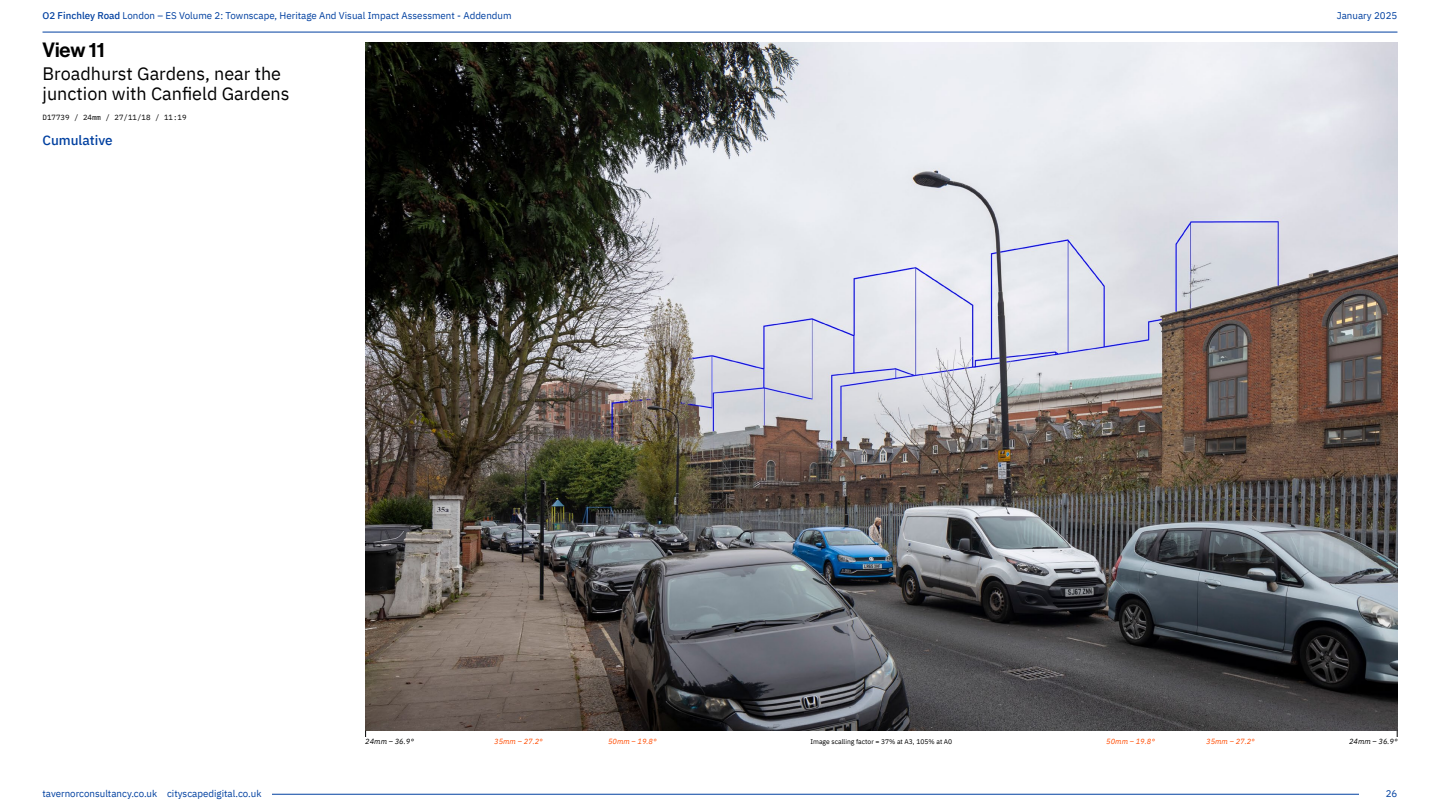
<style>
.page{position:relative;width:1440px;height:810px;background:#fff}
.page>*{position:absolute;margin:0;border:0;box-sizing:border-box;transform-origin:0 0}
.t1{font:20.25px "N Haas Grotesk DS Pro 65 Md";color:#000}
.t2{font:18px/20.2px "IBM Plex Sans";color:#000}
.t3{font:500 13.5px "IBM Plex Sans";color:#0040a0}
.t4{font:9.75px "IBM Plex Sans";color:#0040a0}
.t5{font:italic 7.5px "IBM Plex Sans";color:#ff4b00}
.t6{font:7.5px "IBM Plex Mono";color:#000}
.t7{font:italic 7.5px "IBM Plex Sans";color:#000}
.t8{font:6.75px "IBM Plex Sans";color:#000}
.s1{font-weight:500}
</style>
<div class="page">
<hr style="left:43px;top:32px;width:1354px;height:1px;background:#0040a0">
<hr style="left:43px;top:794px;width:1347px;height:1px;background:#0040a0">
<div style="left:43px;top:778px;width:229px;height:32px;background:#fff"></div>
<div style="left:1359px;top:778px;width:38px;height:32px;background:#fff"></div>
<img style="left:365px;top:43px;width:1032px;height:688px">
<p class="t4" style="left:43px;top:8px;width:471px"><span class="s1">O2 Finchley Road</span> London – ES Volume 2: Townscape, Heritage And Visual Impact Assessment - Addendum</p>
<h1 class="t1" style="left:43px;top:38px;width:64px">View 11</h1>
<h2 class="t2" style="left:43px;top:62px;width:249px">Broadhurst Gardens, near the junction with Canfield Gardens</h2>
<p class="t6" style="left:43px;top:112px;width:146px">D17739 / 24mm / 27/11/18 / 11:19</p>
<h3 class="t3" style="left:43px;top:129px;width:72px">Cumulative</h3>
<p class="t4" style="left:1337px;top:8px;width:62px">January 2025</p>
<p class="t4" style="left:43px;top:787px;width:221px">tavernorconsultancy.co.uk cityscapedigital.co.uk</p>
<p class="t7" style="left:365px;top:736px;width:50px">24mm – 36.9°</p>
<p class="t5" style="left:494px;top:736px;width:50px">35mm – 27.2°</p>
<p class="t5" style="left:608px;top:736px;width:50px">50mm – 19.8°</p>
<p class="t8" style="left:810px;top:737px;width:143px">Image scalling factor = 37% at A3, 105% at A0</p>
<p class="t5" style="left:1106px;top:736px;width:50px">50mm – 19.8°</p>
<p class="t5" style="left:1206px;top:736px;width:50px">35mm – 27.2°</p>
<p class="t7" style="left:1349px;top:736px;width:50px">24mm – 36.9°</p>
<p class="t4" style="left:1386px;top:787px;width:13px">26</p>
</div>
